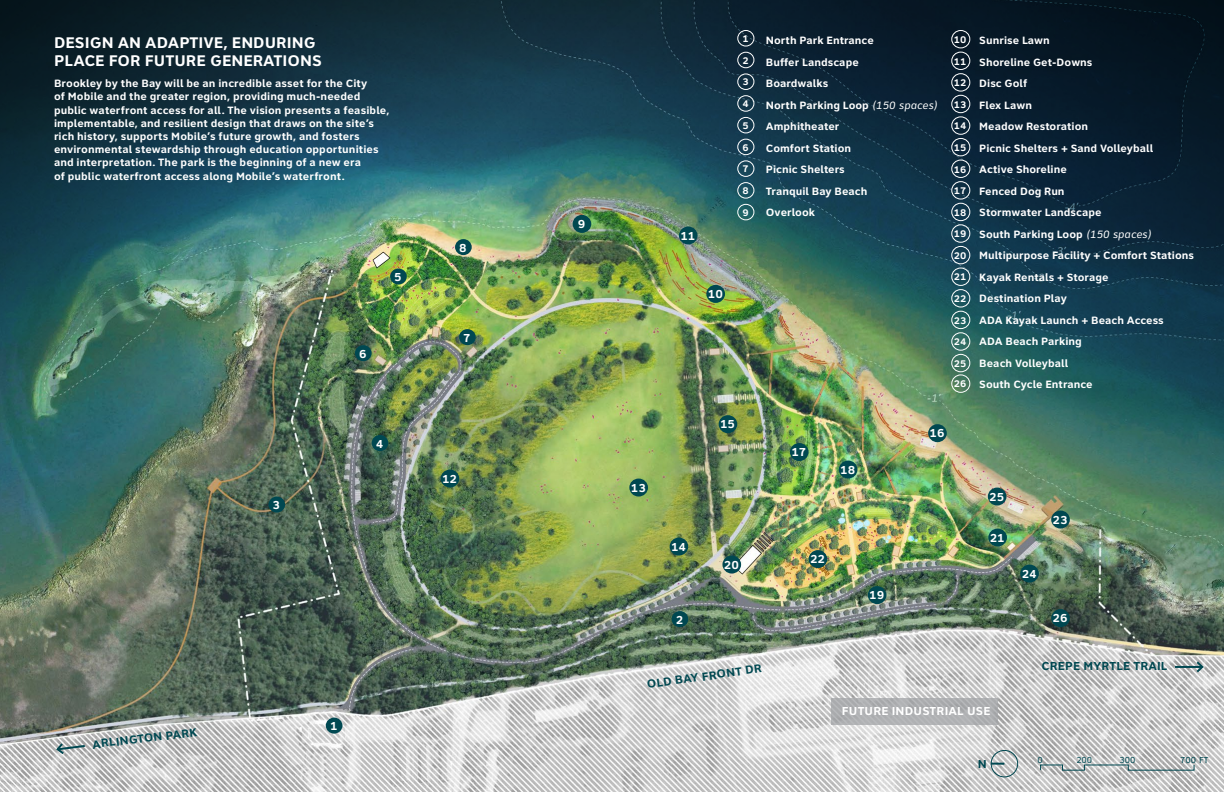
<style>
.page{position:relative;width:1224px;height:792px;background:#fff}
.page>*{position:absolute;margin:0;border:0;box-sizing:border-box;transform-origin:0 0}
.t1{font:700 16px/18px "Clearview Text";color:#fff}
.t2{font:700 12px "Clearview Text";color:#fff}
.t3{font:700 12px "Clearview Text";letter-spacing:.015em;color:#004851}
.t4{font:700 11px/21.5px "Clearview Text";color:#fff}
.t5{font:700 10px/21.6px "Clearview Text";color:#fff;text-align:justify}
.t6{font:9px "Clearview Text";color:#004851}
.s1{font-weight:400;font-style:italic}
</style>
<div class="page">
<img style="left:0;top:0;width:1224px;height:792px">
<img style="left:0;top:0;width:877px;height:788px">
<div style="left:991px;top:750px;width:27px;height:27px;border:1px solid #004851;border-radius:50%"></div>
<svg style="left:991px;top:763px;width:13px;height:2px"></svg>
<svg style="left:1040px;top:764px;width:155px;height:7px"></svg>
<div style="left:737px;top:30px;width:17px;height:17px;border:1px solid #fff;border-radius:50%"></div>
<div style="left:737px;top:52px;width:17px;height:16px;border:1px solid #fff;border-radius:50%"></div>
<div style="left:737px;top:73px;width:17px;height:17px;border:1px solid #fff;border-radius:50%"></div>
<div style="left:737px;top:95px;width:17px;height:17px;border:1px solid #fff;border-radius:50%"></div>
<div style="left:737px;top:117px;width:17px;height:16px;border:1px solid #fff;border-radius:50%"></div>
<div style="left:737px;top:139px;width:17px;height:16px;border:1px solid #fff;border-radius:50%"></div>
<div style="left:737px;top:160px;width:17px;height:17px;border:1px solid #fff;border-radius:50%"></div>
<div style="left:737px;top:182px;width:17px;height:17px;border:1px solid #fff;border-radius:50%"></div>
<div style="left:737px;top:204px;width:17px;height:16px;border:1px solid #fff;border-radius:50%"></div>
<div style="left:951px;top:30px;width:19px;height:18px;border:1px solid #fff;border-radius:50%"></div>
<div style="left:951px;top:52px;width:19px;height:18px;border:1px solid #fff;border-radius:50%"></div>
<div style="left:951px;top:73px;width:19px;height:19px;border:1px solid #fff;border-radius:50%"></div>
<div style="left:951px;top:95px;width:19px;height:18px;border:1px solid #fff;border-radius:50%"></div>
<div style="left:951px;top:116px;width:19px;height:19px;border:1px solid #fff;border-radius:50%"></div>
<div style="left:951px;top:138px;width:19px;height:18px;border:1px solid #fff;border-radius:50%"></div>
<div style="left:951px;top:160px;width:19px;height:18px;border:1px solid #fff;border-radius:50%"></div>
<div style="left:951px;top:181px;width:19px;height:19px;border:1px solid #fff;border-radius:50%"></div>
<div style="left:951px;top:203px;width:19px;height:18px;border:1px solid #fff;border-radius:50%"></div>
<div style="left:951px;top:224px;width:19px;height:19px;border:1px solid #fff;border-radius:50%"></div>
<div style="left:951px;top:246px;width:19px;height:18px;border:1px solid #fff;border-radius:50%"></div>
<div style="left:951px;top:268px;width:19px;height:18px;border:1px solid #fff;border-radius:50%"></div>
<div style="left:951px;top:289px;width:19px;height:19px;border:1px solid #fff;border-radius:50%"></div>
<div style="left:951px;top:311px;width:19px;height:18px;border:1px solid #fff;border-radius:50%"></div>
<div style="left:951px;top:332px;width:19px;height:19px;border:1px solid #fff;border-radius:50%"></div>
<div style="left:951px;top:354px;width:19px;height:18px;border:1px solid #fff;border-radius:50%"></div>
<div style="left:951px;top:374px;width:19px;height:19px;border:1px solid #fff;border-radius:50%"></div>
<div style="left:326px;top:718px;width:16px;height:16px;background:#004851;border-radius:50%"></div>
<div style="left:672px;top:611px;width:16px;height:16px;background:#004851;border-radius:50%"></div>
<div style="left:268px;top:497px;width:17px;height:16px;background:#004851;border-radius:50%"></div>
<div style="left:372px;top:435px;width:16px;height:16px;background:#004851;border-radius:50%"></div>
<div style="left:390px;top:269px;width:17px;height:16px;background:#004851;border-radius:50%"></div>
<div style="left:355px;top:345px;width:17px;height:16px;background:#004851;border-radius:50%"></div>
<div style="left:459px;top:329px;width:17px;height:16px;background:#004851;border-radius:50%"></div>
<div style="left:455px;top:239px;width:17px;height:16px;background:#004851;border-radius:50%"></div>
<div style="left:573px;top:215px;width:18px;height:18px;background:#004851;border-radius:50%"></div>
<div style="left:706px;top:285px;width:19px;height:18px;background:#004851;border-radius:50%"></div>
<div style="left:441px;top:470px;width:18px;height:18px;background:#004851;border-radius:50%"></div>
<div style="left:629px;top:479px;width:19px;height:18px;background:#004851;border-radius:50%"></div>
<div style="left:928px;top:424px;width:19px;height:18px;background:#004851;border-radius:50%"></div>
<div style="left:868px;top:586px;width:18px;height:18px;background:#004851;border-radius:50%"></div>
<div style="left:790px;top:443px;width:19px;height:18px;background:#004851;border-radius:50%"></div>
<div style="left:722px;top:556px;width:19px;height:18px;background:#004851;border-radius:50%"></div>
<div style="left:988px;top:529px;width:19px;height:18px;background:#004851;border-radius:50%"></div>
<div style="left:809px;top:550px;width:18px;height:18px;background:#004851;border-radius:50%"></div>
<div style="left:1051px;top:511px;width:19px;height:18px;background:#004851;border-radius:50%"></div>
<div style="left:1020px;top:565px;width:19px;height:18px;background:#004851;border-radius:50%"></div>
<div style="left:1051px;top:609px;width:19px;height:18px;background:#004851;border-radius:50%"></div>
<div style="left:988px;top:488px;width:18px;height:18px;background:#004851;border-radius:50%"></div>
<hr style="left:1175px;top:666px;width:27px;height:2px;background:#004851">
<svg style="left:1194px;top:659px;width:11px;height:16px"></svg>
<svg style="left:55px;top:741px;width:32px;height:15px"></svg>
<div style="left:679px;top:227px;width:19px;height:18px;background:#004851;border-radius:50%"></div>
<div style="left:670px;top:538px;width:18px;height:18px;background:#004851;border-radius:50%"></div>
<div style="left:719px;top:415px;width:18px;height:18px;background:#004851;border-radius:50%"></div>
<div style="left:839px;top:461px;width:18px;height:18px;background:#004851;border-radius:50%"></div>
<div style="left:831px;top:699px;width:166px;height:26px;background:#afb1b3"></div>
<h1 class="t1" style="left:54px;top:34px;width:269px">DESIGN AN ADAPTIVE, ENDURING<br>PLACE FOR FUTURE GENERATIONS</h1>
<p class="t4" style="left:54px;top:77px;width:337px;line-height:13.2px">Brookley by the Bay will be an incredible asset for the City<br>of Mobile and the greater region, providing much-needed public waterfront access for all. The vision presents a feasible, implementable, and resilient design that draws on the site’s rich history, supports Mobile’s future growth, and fosters environmental stewardship through education opportunities and interpretation. The park is the beginning of a new era<br>of public waterfront access along Mobile’s waterfront.</p>
<p class="t2" style="left:273px;top:498px;width:9px">3</p>
<p class="t2" style="left:359px;top:347px;width:9px">6</p>
<p class="t2" style="left:394px;top:270px;width:9px">5</p>
<p class="t2" style="left:376px;top:437px;width:9px">4</p>
<p class="t2" style="left:459px;top:241px;width:9px">8</p>
<p class="t2" style="left:463px;top:331px;width:9px">7</p>
<p class="t2" style="left:442px;top:472px;width:17px">12</p>
<p class="t3" style="left:92px;top:738px;width:107px;rotate:-7deg">ARLINGTON PARK</p>
<p class="t2" style="left:330px;top:719px;width:9px">1</p>
<p class="t2" style="left:578px;top:217px;width:9px">9</p>
<p class="t2" style="left:631px;top:481px;width:17px">13</p>
<p class="t2" style="left:680px;top:229px;width:17px">11</p>
<p class="t2" style="left:671px;top:540px;width:17px">14</p>
<p class="t2" style="left:676px;top:613px;width:9px">2</p>
<p class="t2" style="left:708px;top:287px;width:17px">10</p>
<p class="t5" style="left:743px;top:28px;width:8px">1<br>2<br>3<br>4<br>5<br>6<br>7<br>8<br>9</p>
<p class="t5" style="left:954px;top:29px;width:14px">10<br>11<br>12<br>13<br>14<br>15<br>16<br>17<br>18<br>19<br>20<br>21<br>22</p>
<p class="t4" style="left:979px;top:30px;width:216px">Sunrise Lawn<br>Shoreline Get-Downs<br>Disc Golf<br>Flex Lawn<br>Meadow Restoration<br>Picnic Shelters + Sand Volleyball<br>Active Shoreline<br>Fenced Dog Run<br>Stormwater Landscape<br>South Parking Loop <span class="s1">(150 spaces)<br></span>Multipurpose Facility + Comfort Stations<br>Kayak Rentals + Storage<br>Destination Play<br>ADA Kayak Launch + Beach Access<br>ADA Beach Parking<br>Beach Volleyball<br>South Cycle Entrance</p>
<p class="t4" style="left:766px;top:30px;width:173px">North Park Entrance<br>Buffer Landscape<br>Boardwalks<br>North Parking Loop <span class="s1">(150 spaces)<br></span>Amphitheater<br>Comfort Station<br>Picnic Shelters<br>Tranquil Bay Beach<br>Overlook</p>
<p class="t5" style="left:954px;top:310px;width:14px">23<br>24<br>25</p>
<p class="t5" style="left:954px;top:373px;width:14px">26</p>
<p class="t2" style="left:720px;top:417px;width:17px">15</p>
<p class="t2" style="left:791px;top:445px;width:17px">17</p>
<p class="t2" style="left:840px;top:463px;width:17px">18</p>
<p class="t2" style="left:930px;top:426px;width:17px">16</p>
<p class="t2" style="left:989px;top:490px;width:17px">25</p>
<p class="t2" style="left:990px;top:531px;width:17px">21</p>
<p class="t2" style="left:1053px;top:513px;width:17px">23</p>
<p class="t2" style="left:724px;top:558px;width:17px">20</p>
<p class="t2" style="left:810px;top:552px;width:17px">22</p>
<p class="t2" style="left:869px;top:588px;width:17px">19</p>
<p class="t2" style="left:1022px;top:567px;width:17px">24</p>
<p class="t2" style="left:1053px;top:611px;width:17px">26</p>
<p class="t3" style="left:646px;top:677px;width:117px;rotate:-8deg">OLD BAY FRONT DR</p>
<p class="t3" style="left:1041px;top:660px;width:128px">CREPE MYRTLE TRAIL</p>
<p class="t2" style="left:842px;top:704px;width:150px">FUTURE INDUSTRIAL USE</p>
<p class="t3" style="left:978px;top:757px;width:10px">N</p>
<p class="t6" style="left:1038px;top:755px;width:7px">0</p>
<p class="t6" style="left:1076px;top:755px;width:17px">200</p>
<p class="t6" style="left:1120px;top:755px;width:17px">300</p>
<p class="t6" style="left:1180px;top:755px;width:30px">700 FT</p>
</div>
